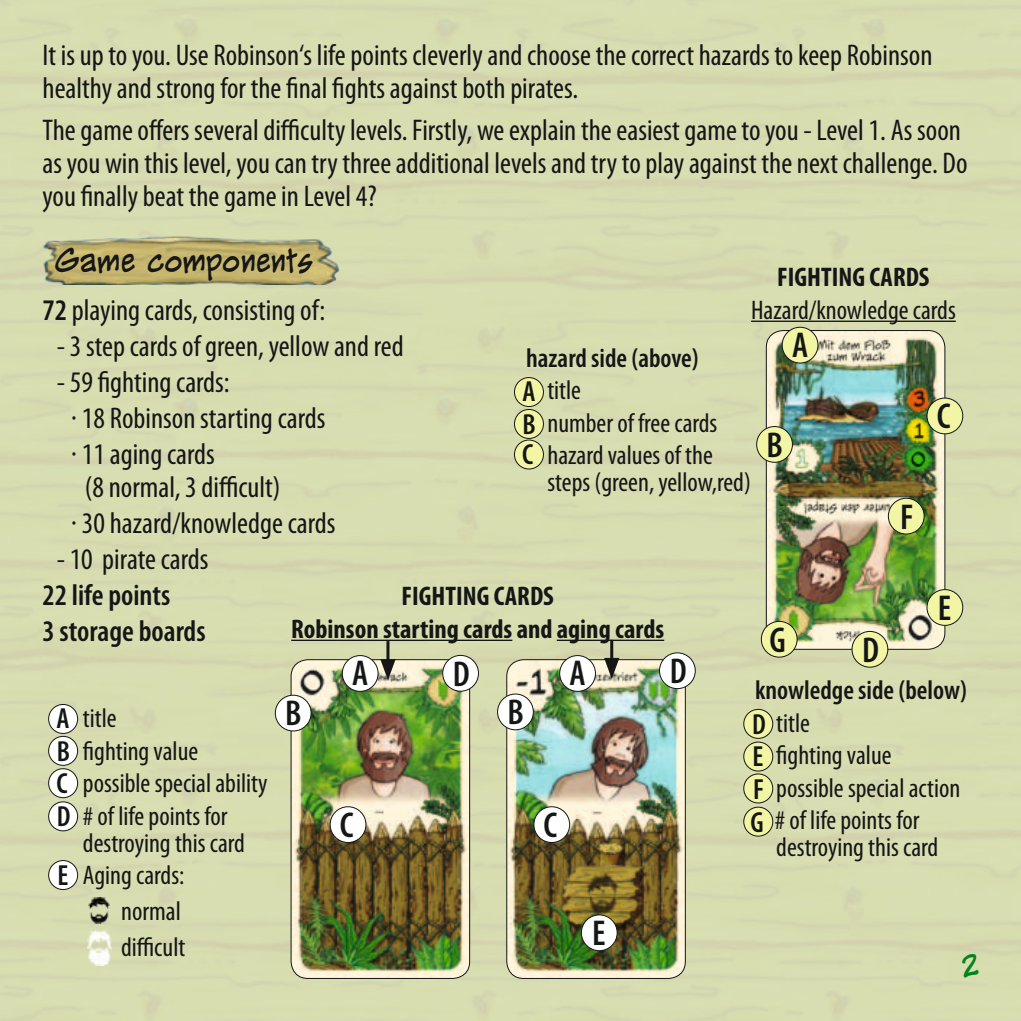
<style>
.page{position:relative;width:1021px;height:1021px;background:#fff}
.page>*{position:absolute;margin:0;border:0;box-sizing:border-box;transform-origin:0 0}
.t1{font:600 condensed 36px "Myriad Pro";color:#151616}
.t2{font:33px "Super Strong BB";color:#151616}
.t3{font:33px "Super Strong BB";color:#00841c}
.t4{font:condensed 30px/33px "Myriad Pro";color:#151616}
.t5{font:600 condensed 30px/36px "Myriad Pro";color:#151616}
.t6{font:600 condensed 29.1px "Myriad Pro";color:#151616}
.t7{font:condensed 27px/32.4px "Myriad Pro";color:#151616}
.t8{font:700 condensed 27px/32.4px "Myriad Pro";color:#151616;text-align:center}
.t9{font:600 condensed 27px "Myriad Pro";color:#151616}
.s1{font-weight:600}
.s2{font-weight:600;font-size:29.1px}
</style>
<div class="page">
<div style="left:0;top:0;width:1020px;height:1020px;background:#d8ddb0"></div>
<img style="left:36px;top:236px;width:308px;height:48px">
<img style="left:766px;top:330px;width:178px;height:319px">
<div style="left:766px;top:330px;width:179px;height:319px;border:1px solid #151616;border-radius:17px"></div>
<div style="left:782px;top:327px;width:36px;height:36px;background:#f2f5a4;border-radius:50%"></div>
<div style="left:782px;top:327px;width:36px;height:36px;border:1px solid #151616;border-radius:50%"></div>
<div style="left:756px;top:426px;width:36px;height:36px;background:#f2f5a4;border-radius:50%"></div>
<div style="left:756px;top:426px;width:36px;height:36px;border:1px solid #151616;border-radius:50%"></div>
<div style="left:927px;top:398px;width:35px;height:36px;background:#f2f5a4;border-radius:50%"></div>
<div style="left:926px;top:398px;width:37px;height:36px;border:1px solid #151616;border-radius:50%"></div>
<div style="left:852px;top:631px;width:35px;height:36px;background:#f2f5a4;border-radius:50%"></div>
<div style="left:851px;top:631px;width:37px;height:36px;border:1px solid #151616;border-radius:50%"></div>
<div style="left:927px;top:589px;width:35px;height:36px;background:#f2f5a4;border-radius:50%"></div>
<div style="left:926px;top:589px;width:37px;height:36px;border:1px solid #151616;border-radius:50%"></div>
<div style="left:888px;top:498px;width:36px;height:36px;background:#f2f5a4;border-radius:50%"></div>
<div style="left:888px;top:498px;width:36px;height:36px;border:1px solid #151616;border-radius:50%"></div>
<div style="left:761px;top:621px;width:36px;height:36px;background:#f2f5a4;border-radius:50%"></div>
<div style="left:761px;top:621px;width:36px;height:36px;border:1px solid #151616;border-radius:50%"></div>
<img style="left:291px;top:659px;width:178px;height:319px">
<div style="left:291px;top:659px;width:179px;height:319px;border:1px solid #151616;border-radius:17px"></div>
<div style="left:342px;top:655px;width:36px;height:36px;background:#fff;border-radius:50%"></div>
<div style="left:342px;top:655px;width:36px;height:36px;border:1px solid #151616;border-radius:50%"></div>
<div style="left:275px;top:695px;width:36px;height:36px;background:#fff;border-radius:50%"></div>
<div style="left:275px;top:695px;width:36px;height:36px;border:1px solid #151616;border-radius:50%"></div>
<div style="left:330px;top:806px;width:36px;height:36px;background:#fff;border-radius:50%"></div>
<div style="left:330px;top:806px;width:36px;height:36px;border:1px solid #151616;border-radius:50%"></div>
<div style="left:442px;top:655px;width:36px;height:36px;background:#fff;border-radius:50%"></div>
<div style="left:442px;top:655px;width:37px;height:36px;border:1px solid #151616;border-radius:50%"></div>
<img style="left:507px;top:659px;width:178px;height:319px">
<div style="left:506px;top:659px;width:179px;height:319px;border:1px solid #151616;border-radius:17px"></div>
<div style="left:559px;top:655px;width:36px;height:36px;background:#fff;border-radius:50%"></div>
<div style="left:559px;top:655px;width:36px;height:36px;border:1px solid #151616;border-radius:50%"></div>
<div style="left:497px;top:694px;width:36px;height:35px;background:#fff;border-radius:50%"></div>
<div style="left:497px;top:693px;width:36px;height:37px;border:1px solid #151616;border-radius:50%"></div>
<div style="left:534px;top:806px;width:35px;height:36px;background:#fff;border-radius:50%"></div>
<div style="left:533px;top:806px;width:37px;height:36px;border:1px solid #151616;border-radius:50%"></div>
<div style="left:659px;top:653px;width:36px;height:35px;background:#fff;border-radius:50%"></div>
<div style="left:659px;top:652px;width:36px;height:37px;border:1px solid #151616;border-radius:50%"></div>
<div style="left:581px;top:914px;width:36px;height:36px;background:#fff;border-radius:50%"></div>
<div style="left:581px;top:914px;width:36px;height:36px;border:1px solid #151616;border-radius:50%"></div>
<img style="left:88px;top:897px;width:21px;height:26px">
<img style="left:87px;top:930px;width:24px;height:35px">
<div style="left:49px;top:704px;width:29px;height:29px;background:#fff;border-radius:50%"></div>
<div style="left:48px;top:704px;width:30px;height:29px;border:1px solid #151616;border-radius:50%"></div>
<div style="left:49px;top:736px;width:29px;height:29px;background:#fff;border-radius:50%"></div>
<div style="left:48px;top:736px;width:30px;height:29px;border:1px solid #151616;border-radius:50%"></div>
<div style="left:49px;top:768px;width:29px;height:29px;background:#fff;border-radius:50%"></div>
<div style="left:48px;top:768px;width:30px;height:29px;border:1px solid #151616;border-radius:50%"></div>
<div style="left:49px;top:801px;width:29px;height:29px;background:#fff;border-radius:50%"></div>
<div style="left:48px;top:801px;width:30px;height:30px;border:1px solid #151616;border-radius:50%"></div>
<div style="left:49px;top:860px;width:29px;height:29px;background:#fff;border-radius:50%"></div>
<div style="left:48px;top:860px;width:30px;height:29px;border:1px solid #151616;border-radius:50%"></div>
<div style="left:514px;top:377px;width:29px;height:29px;background:#f2f5a4;border-radius:50%"></div>
<div style="left:514px;top:377px;width:29px;height:30px;border:1px solid #151616;border-radius:50%"></div>
<div style="left:514px;top:409px;width:29px;height:29px;background:#f2f5a4;border-radius:50%"></div>
<div style="left:514px;top:409px;width:29px;height:29px;border:1px solid #151616;border-radius:50%"></div>
<div style="left:514px;top:440px;width:29px;height:29px;background:#f2f5a4;border-radius:50%"></div>
<div style="left:514px;top:440px;width:29px;height:29px;border:1px solid #151616;border-radius:50%"></div>
<div style="left:743px;top:709px;width:29px;height:29px;background:#f2f5a4;border-radius:50%"></div>
<div style="left:743px;top:709px;width:30px;height:29px;border:1px solid #151616;border-radius:50%"></div>
<div style="left:743px;top:742px;width:29px;height:29px;background:#f2f5a4;border-radius:50%"></div>
<div style="left:743px;top:741px;width:30px;height:30px;border:1px solid #151616;border-radius:50%"></div>
<div style="left:743px;top:774px;width:29px;height:29px;background:#f2f5a4;border-radius:50%"></div>
<div style="left:743px;top:773px;width:30px;height:30px;border:1px solid #151616;border-radius:50%"></div>
<div style="left:743px;top:807px;width:29px;height:29px;background:#f2f5a4;border-radius:50%"></div>
<div style="left:743px;top:807px;width:30px;height:29px;border:1px solid #151616;border-radius:50%"></div>
<hr style="left:291px;top:639px;width:221px;height:2px;background:#151616">
<hr style="left:557px;top:639px;width:107px;height:2px;background:#151616">
<hr style="left:751px;top:320px;width:204px;height:2px;background:#151616">
<hr style="left:610px;top:639px;width:3px;height:23px;background:#151616">
<svg style="left:604px;top:658px;width:15px;height:21px"></svg>
<hr style="left:386px;top:641px;width:3px;height:23px;background:#151616">
<svg style="left:380px;top:659px;width:15px;height:21px"></svg>
<p class="t4" style="left:43px;top:38px;width:891px">It is up to you. Use Robinson‘s life points cleverly and choose the correct hazards to keep Robinson healthy and strong for the final fights against both pirates.</p>
<p class="t4" style="left:43px;top:113px;width:926px">The game offers several difficulty levels. Firstly, we explain the easiest game to you - Level 1. As soon as you win this level, you can try three additional levels and try to play against the next challenge. Do you finally beat the game in Level 4?</p>
<p class="t2" style="left:54px;top:240px;width:261px">Game components</p>
<p class="t4" style="left:43px;top:293px;width:284px"><span class="s1">72</span> playing cards, consisting of:</p>
<p class="t4" style="left:57px;top:329px;width:348px">- 3 step cards of green, yellow and red</p>
<p class="t4" style="left:71px;top:364px;width:256px;line-height:36px;text-indent:-14px">- 59 fighting cards:<br>· 18 Robinson starting cards · 11 aging cards</p>
<p class="t4" style="left:71px;top:469px;width:266px;line-height:36px;text-indent:14px">(8 normal, 3 difficult)<br>· 30 hazard/knowledge cards</p>
<p class="t4" style="left:57px;top:542px;width:153px">- 10 pirate cards</p>
<p class="t5" style="left:43px;top:577px;width:165px">22 life points<br>3 storage boards</p>
<p class="t8" style="left:777px;top:260px;width:154px">FIGHTING CARDS</p>
<p class="t7" style="left:751px;top:293px;width:206px">Hazard/knowledge cards</p>
<p class="t1" style="left:792px;top:322px;width:18px">A</p>
<p class="t9" style="left:526px;top:341px;width:174px">hazard side (above)</p>
<p class="t7" style="left:522px;top:374px;width:196px"><span class="s2">A</span> title<br><span class="s2">B</span> number of free cards</p>
<p class="t6" style="left:522px;top:437px;width:13px">C</p>
<p class="t1" style="left:936px;top:394px;width:15px">C</p>
<p class="t1" style="left:766px;top:422px;width:18px">B</p>
<p class="t7" style="left:547px;top:441px;width:205px;line-height:27px">hazard values of the steps (green, yellow,red)</p>
<p class="t1" style="left:900px;top:495px;width:15px">F</p>
<p class="t8" style="left:291px;top:579px;width:374px">FIGHTING CARDS<br>Robinson starting cards and aging cards</p>
<p class="t1" style="left:937px;top:585px;width:15px">E</p>
<p class="t1" style="left:769px;top:617px;width:18px">G</p>
<p class="t1" style="left:862px;top:627px;width:18px">D</p>
<p class="t1" style="left:669px;top:649px;width:18px">D</p>
<p class="t1" style="left:352px;top:650px;width:18px">A</p>
<p class="t1" style="left:453px;top:651px;width:18px">D</p>
<p class="t1" style="left:569px;top:650px;width:18px">A</p>
<p class="t1" style="left:507px;top:690px;width:18px">B</p>
<p class="t9" style="left:755px;top:673px;width:213px">knowledge side (below)</p>
<p class="t1" style="left:285px;top:691px;width:18px">B</p>
<p class="t6" style="left:57px;top:700px;width:15px">A</p>
<p class="t7" style="left:57px;top:734px;width:143px"><span class="s2">B</span> fighting value</p>
<p class="t6" style="left:56px;top:765px;width:13px">C</p>
<p class="t7" style="left:57px;top:799px;width:172px"><span class="s2">D</span> # of life points for</p>
<p class="t6" style="left:57px;top:857px;width:12px">E</p>
<p class="t7" style="left:83px;top:701px;width:35px">title</p>
<p class="t7" style="left:750px;top:706px;width:211px"><span class="s2">D</span> title<br><span class="s2">E</span> fighting value<br><span class="s2">F</span> possible special action<br><span class="s2">G</span> # of life points for</p>
<p class="t7" style="left:83px;top:766px;width:186px">possible special ability</p>
<p class="t7" style="left:83px;top:826px;width:163px">destroying this card<br>Aging cards:</p>
<p class="t7" style="left:121px;top:892px;width:66px;line-height:36px">normal difficult</p>
<p class="t1" style="left:340px;top:802px;width:15px">C</p>
<p class="t1" style="left:543px;top:802px;width:15px">C</p>
<p class="t7" style="left:776px;top:830px;width:163px">destroying this card</p>
<p class="t1" style="left:592px;top:910px;width:15px">E</p>
<p class="t3" style="left:961px;top:946px;width:20px">2</p>
</div>
